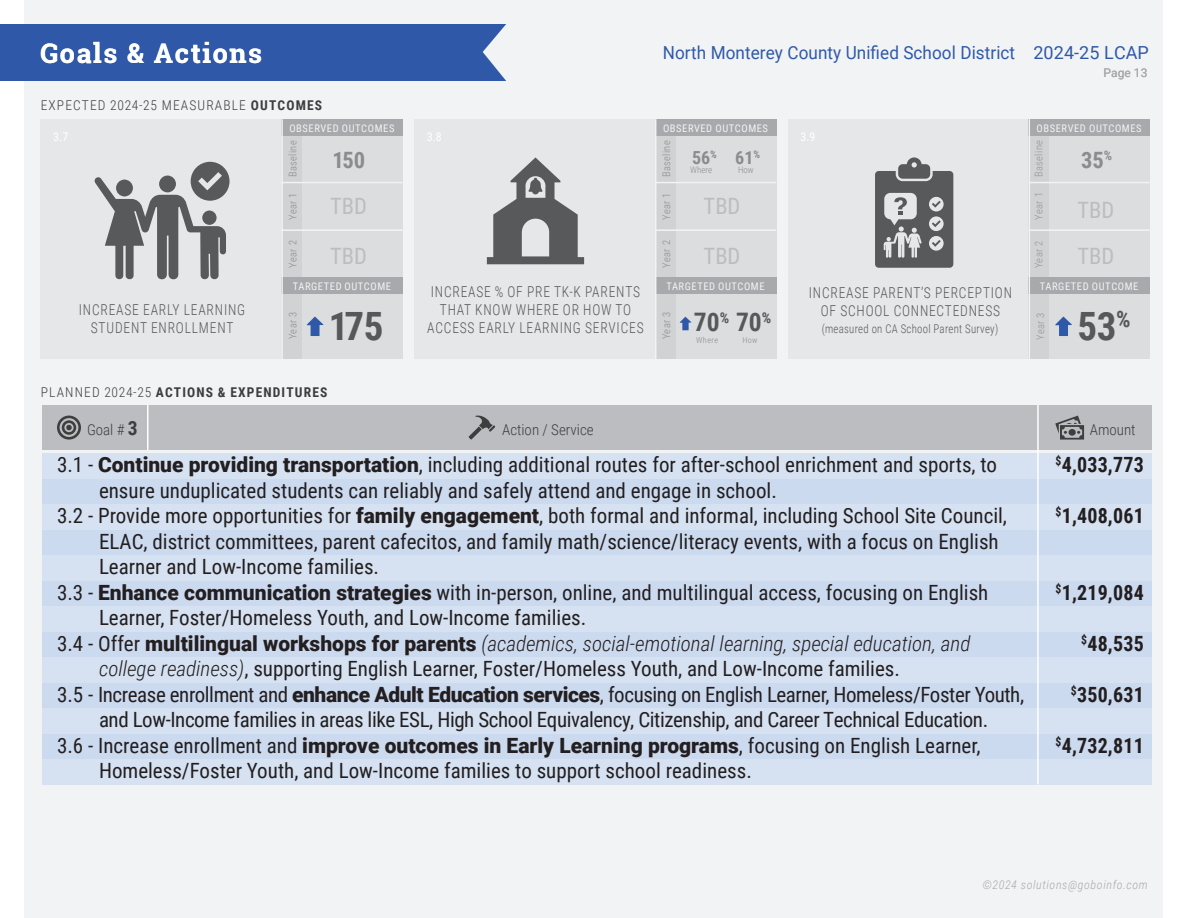
<style>
.page{position:relative;width:1188px;height:918px;background:#fff}
.page>*{position:absolute;margin:0;border:0;box-sizing:border-box;transform-origin:0 0}
.t1{font:700 39px "Roboto Condensed";color:#57585a}
.t2{font:700 27px "Roboto Slab";letter-spacing:.06em;color:#fff}
.t3{font:700 25.5px "Roboto Condensed";color:#57585a}
.t4{font:22.5px "Roboto Condensed";color:#bcbdc0}
.t5{font:700 22.5px "Roboto Condensed";color:#8a8c8f}
.t6{font:21px/25.5px "Roboto Condensed";color:#231f20}
.t7{font:21px/25.5px "Roboto Condensed";letter-spacing:-.02em;color:#231f20;text-align:center}
.t8{font:700 21px "Roboto Condensed";letter-spacing:.01em;color:#231f20;scale:.95 1}
.t9{font:18px "Roboto";letter-spacing:.005em;color:#2f59a8;scale:.95 1}
.t10{font:700 18px "Roboto Condensed";color:#8a8c8f}
.t11{font:300 15px/18px "Roboto Condensed";letter-spacing:.06em;color:#57585a;text-align:center;scale:.9 1}
.t12{font:300 15px "Roboto Condensed";color:#3e3e3f}
.t13{font:700 13.5px "Roboto Condensed";letter-spacing:.085em;color:#3e3e3f}
.t14{font:300 13.5px "Roboto Condensed";letter-spacing:.085em;color:#3e3e3f}
.t15{font:300 12px "Roboto Condensed";letter-spacing:.025em;color:#57585a;scale:.9 1}
.t16{font:italic 300 12px "Roboto Condensed";letter-spacing:.05em;color:#a8a9ad}
.t17{font:12px "Roboto";letter-spacing:.005em;color:#a8a9ad}
.t18{font:10.5px "Roboto Condensed";letter-spacing:.055em;color:#f2f3f4}
.t19{font:300 10.5px "Roboto Condensed";letter-spacing:.03em;color:#8a8c8f}
.t20{font:300 10.5px "Roboto Condensed";letter-spacing:.03em;color:#939598}
.t21{font:300 9px "Roboto Condensed";color:#8a8c8f}
.t22{font:300 8.25px "Roboto Condensed";letter-spacing:.05em;color:#8a8c8f}
.s1{font-weight:700}
.s2{font-weight:300}
.s3{font-weight:700;font-size:19.5px}
.s4{font-family:"Roboto";font-weight:900}
.s5{font-weight:300;font-style:italic}
</style>
<div class="page">
<div style="left:25px;top:0;width:1138px;height:918px;background:#f2f3f4"></div>
<div style="left:0;top:24px;width:506px;height:57px;background:#2f59a8"></div>
<div style="left:414px;top:119px;width:362px;height:240px;background:#e6e7e9"></div>
<div style="left:655px;top:119px;width:121px;height:240px;background:#dcdddf"></div>
<div style="left:40px;top:119px;width:362px;height:240px;background:#e6e7e9"></div>
<div style="left:281px;top:119px;width:122px;height:240px;background:#dcdddf"></div>
<div style="left:788px;top:119px;width:362px;height:240px;background:#e6e7e9"></div>
<div style="left:1029px;top:119px;width:121px;height:240px;background:#dcdddf"></div>
<div style="left:42px;top:405px;width:1110px;height:45px;background:#bcbdc0"></div>
<svg style="left:57px;top:416px;width:24px;height:24px"></svg>
<svg style="left:1055px;top:416px;width:29px;height:24px"></svg>
<div style="left:42px;top:453px;width:1110px;height:331px;background:#ccdaef"></div>
<div style="left:42px;top:453px;width:1110px;height:26px;background:#d6e2f2"></div>
<div style="left:42px;top:504px;width:1110px;height:26px;background:#d6e2f2"></div>
<div style="left:42px;top:555px;width:1110px;height:26px;background:#d6e2f2"></div>
<div style="left:42px;top:606px;width:1110px;height:26px;background:#d6e2f2"></div>
<div style="left:42px;top:657px;width:1110px;height:26px;background:#d6e2f2"></div>
<div style="left:42px;top:708px;width:1110px;height:25px;background:#d6e2f2"></div>
<div style="left:42px;top:759px;width:1110px;height:25px;background:#d6e2f2"></div>
<hr style="left:147px;top:405px;width:1px;height:45px;background:#fff">
<hr style="left:1037px;top:405px;width:2px;height:379px;background:#fff">
<svg style="left:469px;top:415px;width:26px;height:25px"></svg>
<svg style="left:875px;top:157px;width:78px;height:111px"></svg>
<div style="left:1029px;top:119px;width:20px;height:240px;background:#d1d2d4"></div>
<div style="left:1029px;top:119px;width:121px;height:17px;background:#a8a9ad"></div>
<div style="left:1029px;top:277px;width:121px;height:17px;background:#a8a9ad"></div>
<hr style="left:1029px;top:229px;width:121px;height:2px;background:#f2f3f4">
<hr style="left:1029px;top:182px;width:121px;height:1px;background:#f2f3f4">
<hr style="left:1029px;top:119px;width:1px;height:240px;background:#f2f3f4">
<svg style="left:679px;top:317px;width:13px;height:13px"></svg>
<svg style="left:95px;top:162px;width:135px;height:118px"></svg>
<div style="left:281px;top:119px;width:20px;height:240px;background:#d1d2d4"></div>
<div style="left:281px;top:119px;width:122px;height:17px;background:#a8a9ad"></div>
<div style="left:281px;top:277px;width:122px;height:17px;background:#a8a9ad"></div>
<hr style="left:281px;top:229px;width:122px;height:2px;background:#f2f3f4">
<hr style="left:281px;top:182px;width:122px;height:1px;background:#f2f3f4">
<hr style="left:281px;top:119px;width:2px;height:240px;background:#f2f3f4">
<svg style="left:487px;top:157px;width:97px;height:107px"></svg>
<div style="left:655px;top:119px;width:20px;height:240px;background:#d1d2d4"></div>
<div style="left:655px;top:119px;width:121px;height:17px;background:#a8a9ad"></div>
<div style="left:655px;top:277px;width:121px;height:17px;background:#a8a9ad"></div>
<hr style="left:655px;top:229px;width:121px;height:2px;background:#f2f3f4">
<hr style="left:655px;top:182px;width:121px;height:1px;background:#f2f3f4">
<hr style="left:655px;top:119px;width:1px;height:240px;background:#f2f3f4">
<svg style="left:306px;top:316px;width:18px;height:20px"></svg>
<svg style="left:1055px;top:316px;width:17px;height:20px"></svg>
<p class="t2" style="left:40px;top:35px;width:223px">Goals &amp; Actions</p>
<p class="t9" style="left:663px;top:40px;width:513px">North Monterey County Unified School District 2024-25 LCAP</p>
<p class="t14" style="left:41px;top:96px;width:283px">EXPECTED 2024-25 MEASURABLE <span class="s1">OUTCOMES</span></p>
<p class="t17" style="left:1104px;top:64px;width:45px">Page 13</p>
<p class="t18" style="left:289px;top:121px;width:107px">OBSERVED OUTCOMES</p>
<p class="t19" style="left:285px;top:177px;width:38px;rotate:-90deg">Baseline</p>
<p class="t19" style="left:285px;top:220px;width:29px;rotate:-90deg">Year 1</p>
<p class="t19" style="left:285px;top:268px;width:29px;rotate:-90deg">Year 2</p>
<p class="t18" style="left:663px;top:121px;width:107px">OBSERVED OUTCOMES</p>
<p class="t19" style="left:659px;top:177px;width:38px;rotate:-90deg">Baseline</p>
<p class="t19" style="left:659px;top:220px;width:29px;rotate:-90deg">Year 1</p>
<p class="t19" style="left:659px;top:268px;width:29px;rotate:-90deg">Year 2</p>
<p class="t18" style="left:1037px;top:121px;width:107px">OBSERVED OUTCOMES</p>
<p class="t20" style="left:1032px;top:177px;width:38px;rotate:-90deg">Baseline</p>
<p class="t10" style="left:692px;top:145px;width:26px">56<sup>%</sup></p>
<p class="t10" style="left:735px;top:145px;width:26px">61<sup>%</sup></p>
<p class="t5" style="left:333px;top:144px;width:34px">150</p>
<p class="t5" style="left:1081px;top:144px;width:33px">35<sup>%</sup></p>
<p class="t21" style="left:690px;top:164px;width:24px">Where</p>
<p class="t21" style="left:738px;top:164px;width:17px">How</p>
<p class="t20" style="left:1032px;top:220px;width:29px;rotate:-90deg">Year 1</p>
<p class="t4" style="left:330px;top:190px;width:38px">TBD</p>
<p class="t4" style="left:704px;top:190px;width:38px">TBD</p>
<p class="t4" style="left:1077px;top:194px;width:38px">TBD</p>
<p class="t20" style="left:1032px;top:268px;width:29px;rotate:-90deg">Year 2</p>
<p class="t18" style="left:1040px;top:278px;width:100px">TARGETED OUTCOME</p>
<p class="t4" style="left:330px;top:241px;width:38px">TBD</p>
<p class="t4" style="left:704px;top:241px;width:38px">TBD</p>
<p class="t4" style="left:1077px;top:241px;width:38px">TBD</p>
<p class="t18" style="left:293px;top:278px;width:100px">TARGETED OUTCOME</p>
<p class="t18" style="left:666px;top:278px;width:100px">TARGETED OUTCOME</p>
<p class="t11" style="left:427px;top:282px;width:242px">INCREASE % OF PRE TK-K PARENTS<br>THAT KNOW WHERE OR HOW TO<br>ACCESS EARLY LEARNING SERVICES</p>
<p class="t11" style="left:809px;top:283px;width:227px">INCREASE PARENT’S PERCEPTION<br>OF SCHOOL CONNECTEDNESS</p>
<p class="t11" style="left:79px;top:300px;width:186px">INCREASE EARLY LEARNING<br>STUDENT ENROLLMENT</p>
<p class="t1" style="left:329px;top:299px;width:56px">175</p>
<p class="t1" style="left:1078px;top:299px;width:55px">53<sup>%</sup></p>
<p class="t3" style="left:694px;top:305px;width:79px">70<sup>%</sup> 70<sup>%</sup></p>
<p class="t22" style="left:696px;top:335px;width:24px">Where</p>
<p class="t22" style="left:742px;top:335px;width:17px">How</p>
<p class="t19" style="left:285px;top:339px;width:29px;rotate:-90deg">Year 3</p>
<p class="t19" style="left:659px;top:339px;width:29px;rotate:-90deg">Year 3</p>
<p class="t20" style="left:1033px;top:340px;width:29px;rotate:-90deg">Year 3</p>
<p class="t15" style="left:822px;top:320px;width:198px">(measured on CA School Parent Survey)</p>
<p class="t13" style="left:41px;top:383px;width:288px"><span class="s2">PLANNED 2024-25</span> ACTIONS &amp; EXPENDITURES</p>
<p class="t12" style="left:87px;top:420px;width:52px">Goal # <span class="s3">3</span></p>
<p class="t12" style="left:502px;top:420px;width:93px">Action / Service</p>
<p class="t12" style="left:1090px;top:420px;width:47px">Amount</p>
<p class="t6" style="left:99px;top:451px;width:900px;text-indent:-42px">3.1 - <span class="s4">Continue providing transportation</span>, including additional routes for after-school enrichment and sports, to ensure unduplicated students can reliably and safely attend and engage in school.</p>
<p class="t6" style="left:99px;top:502px;width:910px;text-indent:-42px">3.2 - Provide more opportunities for <span class="s4">family engagement</span>, both formal and informal, including School Site Council,<br>ELAC, district committees, parent cafecitos, and family math/science/literacy events, with a focus on English<br>Learner and Low-Income families.</p>
<p class="t6" style="left:99px;top:579px;width:891px;text-indent:-42px">3.3 - <span class="s4">Enhance communication strategies</span> with in-person, online, and multilingual access, focusing on English<br>Learner, Foster/Homeless Youth, and Low-Income families.</p>
<p class="t6" style="left:99px;top:630px;width:873px;text-indent:-42px">3.4 - Offer <span class="s4">multilingual workshops for parents</span> <span class="s5">(academics, social-emotional learning, special education, and college readiness)</span>, supporting English Learner, Foster/Homeless Youth, and Low-Income families.</p>
<p class="t7" style="left:57px;top:681px;width:969px">3.5 - Increase enrollment and <span class="s4">enhance Adult Education services</span>, focusing on English Learner, Homeless/Foster Youth, and Low-Income families in areas like ESL, High School Equivalency, Citizenship, and Career Technical Education.</p>
<p class="t6" style="left:99px;top:732px;width:883px;text-indent:-42px">3.6 - Increase enrollment and <span class="s4">improve outcomes in Early Learning programs</span>, focusing on English Learner,<br>Homeless/Foster Youth, and Low-Income families to support school readiness.</p>
<p class="t8" style="left:1056px;top:450px;width:94px"><sup>$</sup>4,033,773</p>
<p class="t8" style="left:1056px;top:501px;width:94px"><sup>$</sup>1,408,061</p>
<p class="t8" style="left:1056px;top:577px;width:94px"><sup>$</sup>1,219,084</p>
<p class="t8" style="left:1081px;top:628px;width:67px"><sup>$</sup>48,535</p>
<p class="t8" style="left:1071px;top:679px;width:78px"><sup>$</sup>350,631</p>
<p class="t8" style="left:1056px;top:730px;width:94px"><sup>$</sup>4,732,811</p>
<p class="t16" style="left:982px;top:877px;width:167px">©2024 solutions@goboinfo.com</p>
</div>
